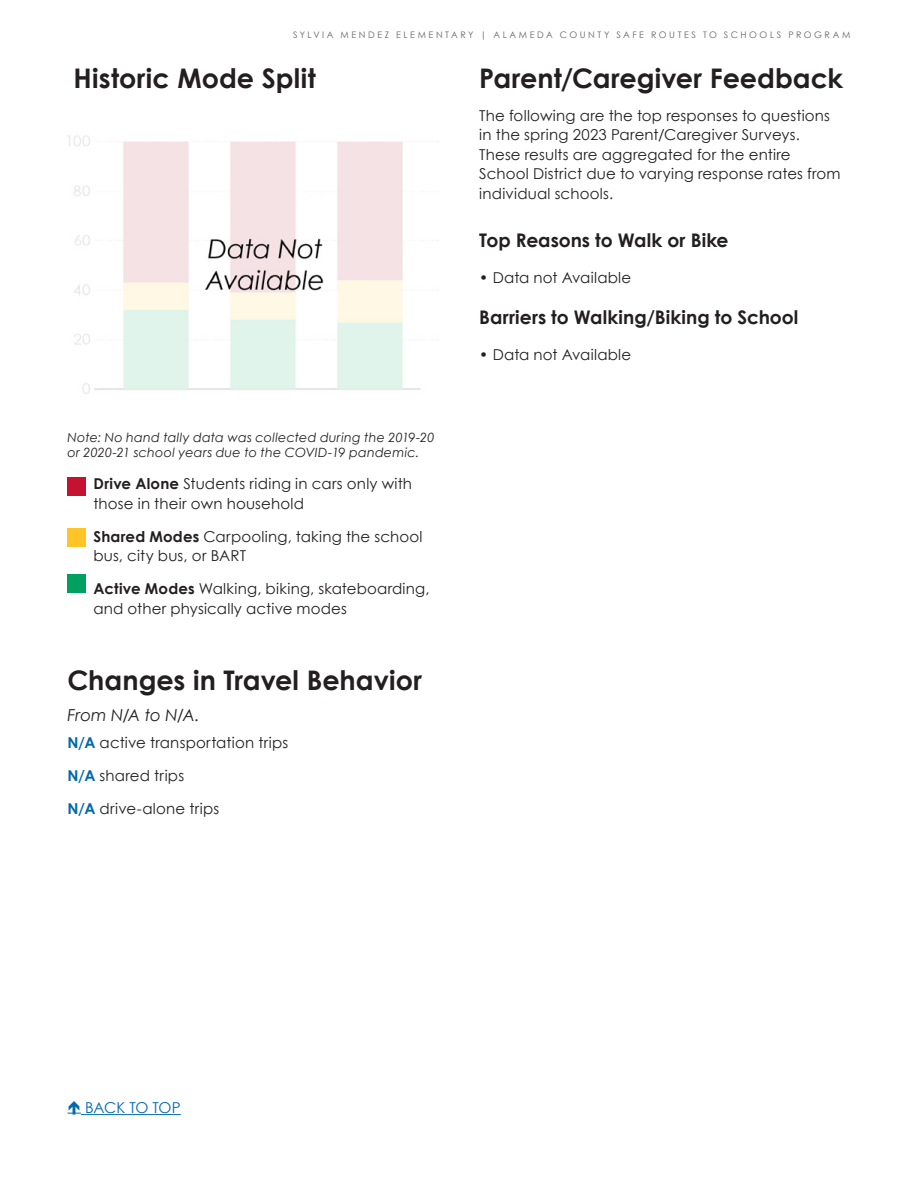
<style>
.page{position:relative;width:918px;height:1188px;background:#fff}
.page>*{position:absolute;margin:0;border:0;box-sizing:border-box;transform-origin:0 0}
.t1{font:700 27px "Century Gothic";color:#231f20}
.t2{font:700 18.75px "Century Gothic";color:#231f20}
.t3{font:italic 16.5px "Century Gothic";letter-spacing:-.005em;color:#231f20}
.t4{font:15px/19.5px "Century Gothic";letter-spacing:.01em;color:#231f20}
.t5{font:15px "Century Gothic";letter-spacing:-.015em;color:#0069aa}
.t6{font:italic 12.75px/15px "Century Gothic";letter-spacing:.015em;color:#231f20}
.t7{font:9px "Century Gothic";letter-spacing:.28em;color:#636466}
.s1{font-weight:700}
.s2{font-weight:700;color:#0069aa}
</style>
<div class="page">
<div style="left:68px;top:477px;width:18px;height:19px;background:#c51230"></div>
<div style="left:68px;top:528px;width:18px;height:19px;background:#ffc425"></div>
<div style="left:68px;top:575px;width:18px;height:18px;background:#00a160"></div>
<hr style="left:81px;top:1114px;width:100px;height:1px;background:#0069aa">
<img style="left:68px;top:135px;width:371px;height:259px">
<svg style="left:68px;top:1112px;width:13px;height:2px"></svg>
<p class="t7" style="left:293px;top:28px;width:559px">SYLVIA MENDEZ ELEMENTARY | ALAMEDA COUNTY SAFE ROUTES TO SCHOOLS PROGRAM</p>
<h1 class="t1" style="left:479px;top:57px;width:365px">Parent/Caregiver Feedback</h1>
<p class="t4" style="left:479px;top:105px;width:363px">The following are the top responses to questions in the spring 2023 Parent/Caregiver Surveys.<br>These results are aggregated for the entire School District due to varying response rates from individual schools.</p>
<p class="t2" style="left:479px;top:226px;width:251px">Top Reasons to Walk or Bike</p>
<p class="t4" style="left:479px;top:267px;width:154px">• Data not Available</p>
<p class="t2" style="left:479px;top:303px;width:321px">Barriers to Walking/Biking to School</p>
<p class="t4" style="left:479px;top:345px;width:154px">• Data not Available</p>
<h1 class="t1" style="left:74px;top:57px;width:244px">Historic Mode Split</h1>
<p class="t6" style="left:68px;top:429px;width:368px">Note: No hand tally data was collected during the 2019-20 or 2020-21 school years due to the COVID-19 pandemic.</p>
<p class="t4" style="left:93px;top:474px;width:320px"><span class="s1">Drive Alone</span> Students riding in cars only with those in their own household</p>
<p class="t4" style="left:93px;top:526px;width:331px"><span class="s1">Shared Modes</span> Carpooling, taking the school bus, city bus, or BART</p>
<p class="t4" style="left:93px;top:579px;width:338px"><span class="s1">Active Modes</span> Walking, biking, skateboarding, and other physically active modes</p>
<h1 class="t1" style="left:68px;top:660px;width:356px">Changes in Travel Behavior</h1>
<p class="t3" style="left:68px;top:704px;width:134px">From N/A to N/A.</p>
<p class="t4" style="left:68px;top:732px;width:222px"><span class="s2">N/A</span> active transportation trips</p>
<p class="t4" style="left:68px;top:765px;width:118px"><span class="s2">N/A</span> shared trips</p>
<p class="t4" style="left:68px;top:798px;width:153px"><span class="s2">N/A</span> drive-alone trips</p>
<p class="t5" style="left:85px;top:1097px;width:97px">BACK TO TOP</p>
</div>
